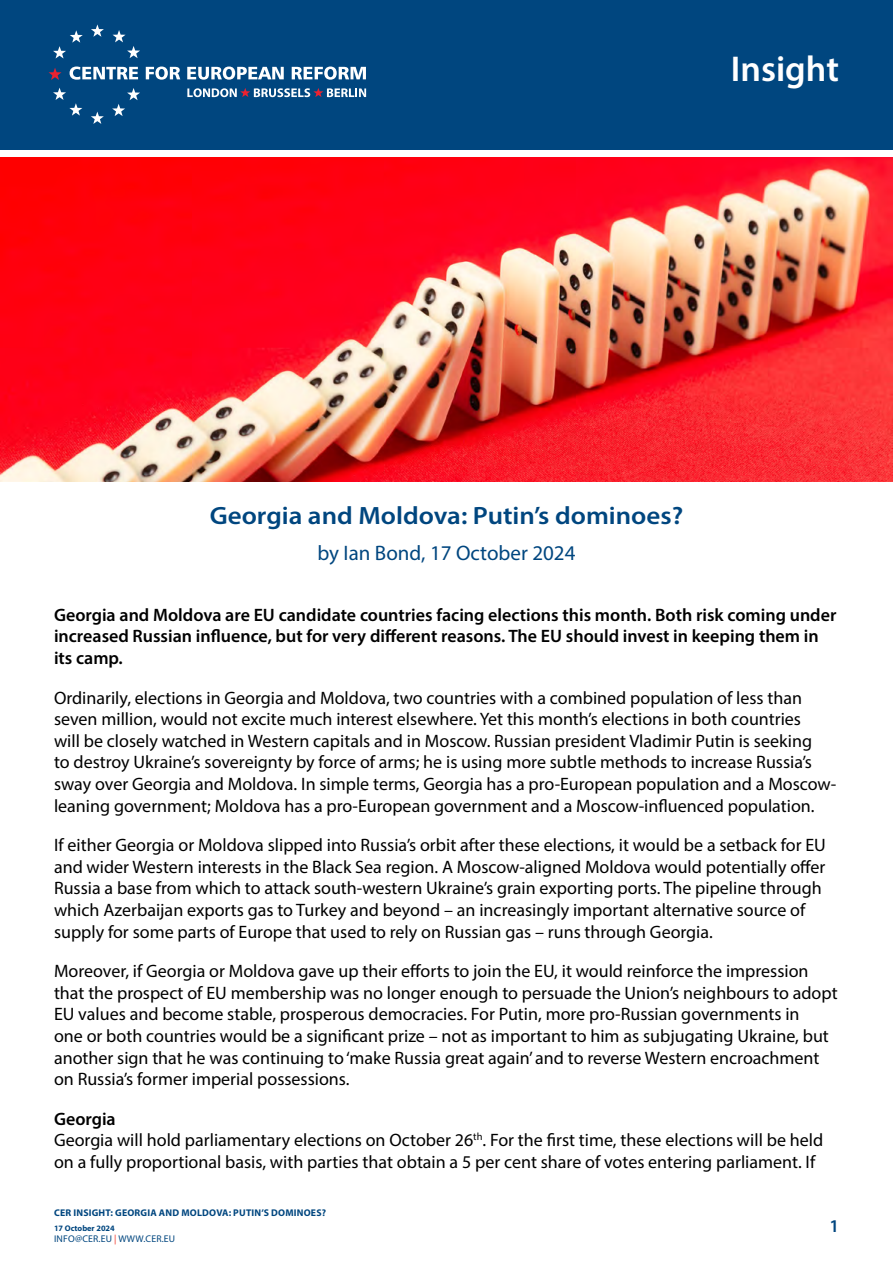
<style>
.page{position:relative;width:893px;height:1263px;background:#fff}
.page>*{position:absolute;margin:0;border:0;box-sizing:border-box;transform-origin:0 0}
.t1{font:600 36px "Myriad Pro";color:#fff}
.t2{font:600 25.05px "Myriad Pro";color:#00467f;scale:1.08 1}
.t3{font:21px "Myriad Pro";color:#00467f}
.t4{font:18px/21.6px "Myriad Pro";color:#000}
.t5{font:600 18px/21.6px "Myriad Pro";color:#000}
.t6{font:600 18px "Myriad Pro";color:#00467f}
.t7{font:700 9.75px "Myriad Pro";letter-spacing:.02em;color:#00467f}
.t8{font:9.75px "Myriad Pro";letter-spacing:.02em;color:#00467f}
.t9{font:700 8.25px "Myriad Pro";color:#00467f}
.s1{font-weight:600}
.s2{color:#ee3124}
</style>
<div class="page">
<img style="left:0;top:157px;width:893px;height:325px">
<div style="left:0;top:0;width:893px;height:150px;background:#00467f"></div>
<svg style="left:91px;top:24px;width:13px;height:13px"></svg>
<svg style="left:113px;top:30px;width:27px;height:28px"></svg>
<svg style="left:112px;top:88px;width:28px;height:28px"></svg>
<svg style="left:91px;top:112px;width:13px;height:12px"></svg>
<svg style="left:53px;top:88px;width:29px;height:28px"></svg>
<svg style="left:53px;top:30px;width:30px;height:28px"></svg>
<svg style="left:49px;top:68px;width:13px;height:12px"></svg>
<svg style="left:70px;top:67px;width:68px;height:13px"></svg>
<svg style="left:146px;top:67px;width:34px;height:13px"></svg>
<svg style="left:187px;top:67px;width:97px;height:13px"></svg>
<svg style="left:292px;top:67px;width:74px;height:13px"></svg>
<svg style="left:187px;top:88px;width:179px;height:9px"></svg>
<h1 class="t1" style="left:731px;top:46px;width:110px">Insight</h1>
<h2 class="t2" style="left:210px;top:499px;width:440px">Georgia and Moldova: Putin’s dominoes?</h2>
<p class="t3" style="left:317px;top:540px;width:259px">by Ian Bond, 17 October 2024</p>
<p class="t5" style="left:54px;top:603px;width:784px">Georgia and Moldova are EU candidate countries facing elections this month. Both risk coming under increased Russian influence, but for very different reasons. The EU should invest in keeping them in its camp.</p>
<p class="t4" style="left:54px;top:686px;width:784px">Ordinarily, elections in Georgia and Moldova, two countries with a combined population of less than seven million, would not excite much interest elsewhere. Yet this month’s elections in both countries<br>will be closely watched in Western capitals and in Moscow. Russian president Vladimir Putin is seeking<br>to destroy Ukraine’s sovereignty by force of arms; he is using more subtle methods to increase Russia’s sway over Georgia and Moldova. In simple terms, Georgia has a pro-European population and a Moscow&shy;leaning government; Moldova has a pro-European government and a Moscow-influenced population.</p>
<p class="t4" style="left:54px;top:834px;width:773px">If either Georgia or Moldova slipped into Russia’s orbit after these elections, it would be a setback for EU and wider Western interests in the Black Sea region. A Moscow-aligned Moldova would potentially offer Russia a base from which to attack south-western Ukraine’s grain exporting ports. The pipeline through which Azerbaijan exports gas to Turkey and beyond – an increasingly important alternative source of supply for some parts of Europe that used to rely on Russian gas – runs through Georgia.</p>
<p class="t4" style="left:54px;top:960px;width:785px">Moreover, if Georgia or Moldova gave up their efforts to join the EU, it would reinforce the impression that the prospect of EU membership was no longer enough to persuade the Union’s neighbours to adopt EU values and become stable, prosperous democracies. For Putin, more pro-Russian governments in<br>one or both countries would be a significant prize – not as important to him as subjugating Ukraine, but another sign that he was continuing to ‘make Russia great again’ and to reverse Western encroachment on Russia’s former imperial possessions.</p>
<p class="t4" style="left:54px;top:1108px;width:771px"><span class="s1">Georgia<br></span>Georgia will hold parliamentary elections on October 26<sup>th</sup>. For the first time, these elections will be held on a fully proportional basis, with parties that obtain a 5 per cent share of votes entering parliament. If</p>
<p class="t7" style="left:54px;top:1206px;width:273px">CER INSIGHT: GEORGIA AND MOLDOVA: PUTIN’S DOMINOES?</p>
<p class="t9" style="left:54px;top:1223px;width:62px">17 October 2024</p>
<p class="t8" style="left:54px;top:1232px;width:123px">INFO@CER.EU <span class="s2">|</span> WWW.CER.EU</p>
<p class="t6" style="left:829px;top:1214px;width:11px">1</p>
</div>
